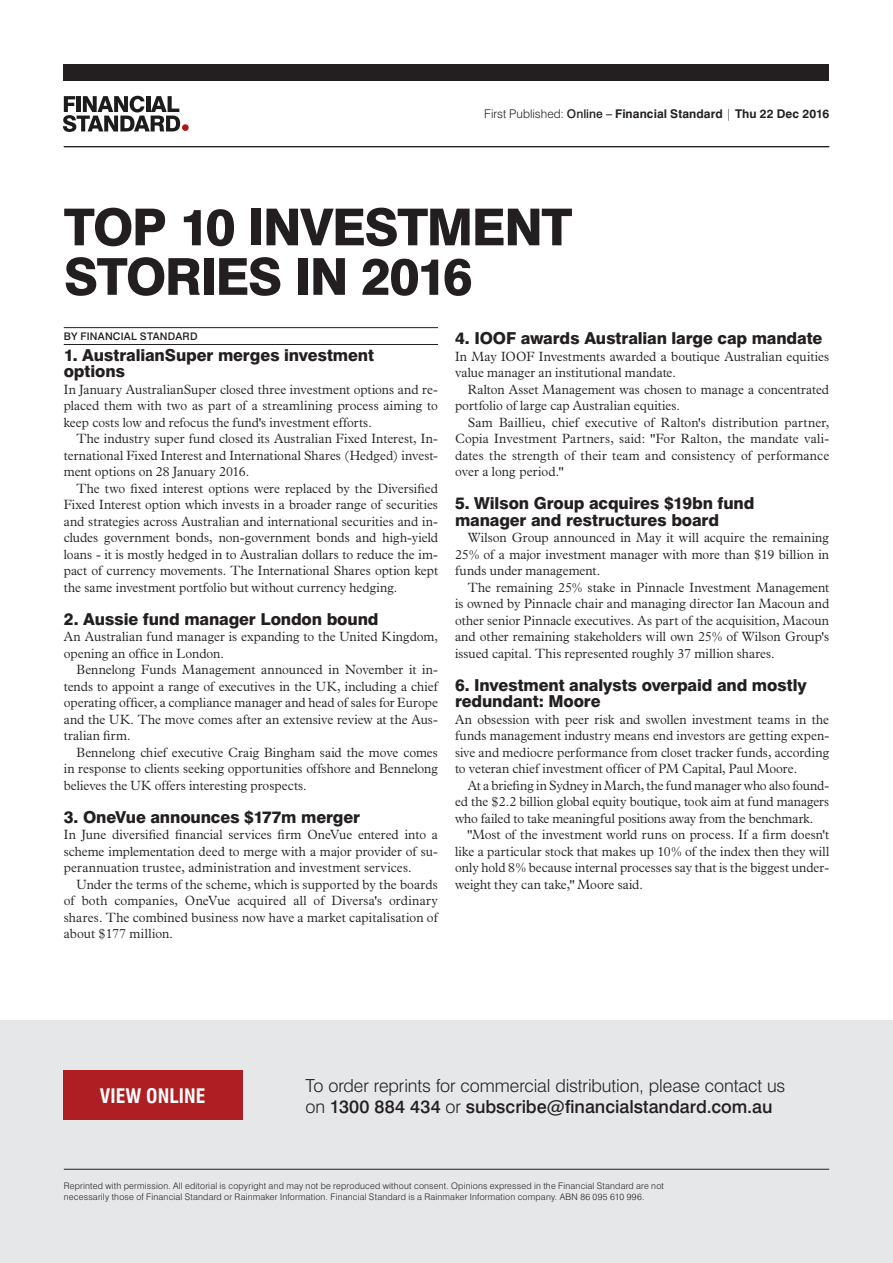
<style>
.page{position:relative;width:893px;height:1263px;background:#fff}
.page>*{position:absolute;margin:0;border:0;box-sizing:border-box;transform-origin:0 0}
._01_Journal_heading{font:800 51px/49.5px "Swiss 721 BT";letter-spacing:-.03em;color:#231f20}
.t1{font:700 condensed 19.5px "Swiss 721 BT";color:#fff}
._02_Sub__sans__11pt{font:300 18px/21.6px "Swiss 721 BT";letter-spacing:-.005em;color:#231f20}
._02_Sub__sans__11pt-2{font:800 16.5px/16.5px "Swiss 721 BT";letter-spacing:-.005em;color:#231f20}
._03_Body__serif{font:300 13.5px/16.5px "Plantin";color:#231f20;text-align:justify;scale:.95 1}
._03_Body__serif__no{font:300 13.5px/16.5px "Plantin";letter-spacing:.005em;color:#231f20;text-align:justify;scale:.95 1}
.t2{font:700 12px "Swiss 721 BT";letter-spacing:.005em;color:#231f20}
._04_Byline{font:500 10.5px "Swiss 721 BT";letter-spacing:.02em;color:#231f20}
._02_Sub__sans__11pt-3{font:300 9px/10.8px "Swiss 721 BT";letter-spacing:.02em;color:#231f20}
.s1{font-weight:300}
.s2{font-weight:500}
</style>
<div class="page">
<hr style="left:64px;top:146px;width:765px;height:1px;background:#231f20">
<div style="left:0;top:1021px;width:893px;height:242px;background:#e6e7e9"></div>
<hr style="left:64px;top:327px;width:374px;height:1px;background:#231f20">
<hr style="left:64px;top:344px;width:374px;height:1px;background:#231f20">
<hr style="left:64px;top:147px;width:765px;height:1px;background:#231f20">
<div style="left:64px;top:64px;width:765px;height:16px;background:#231f20"></div>
<hr style="left:64px;top:1169px;width:765px;height:1px;background:#231f20">
<svg style="left:63px;top:96px;width:117px;height:36px"></svg>
<div style="left:182px;top:124px;width:7px;height:7px;background:#ad1a17;border-radius:50%"></div>
<div style="left:63px;top:1070px;width:179px;height:50px;background:#af1e22"></div>
<p class="t2" style="left:484px;top:106px;width:346px"><span class="s1">First Published:</span> <span class="s2">Online –</span> Financial Standard <span class="s1">|</span> Thu 22 Dec 2016</p>
<p class="_01_Journal_heading" style="left:64px;top:202px;width:510px">TOP 10 INVESTMENT<br>STORIES IN 2016</p>
<p class="_04_Byline" style="left:64px;top:330px;width:135px">BY FINANCIAL STANDARD</p>
<p class="_02_Sub__sans__11pt-2" style="left:64px;top:347px;width:312px">1. AustralianSuper merges investment options</p>
<p class="_03_Body__serif__no" style="left:64px;top:381px;width:395px">In January AustralianSuper closed three investment options and re&shy;placed them with two as part of a streamlining process aiming to keep costs low and refocus the fund's investment efforts.</p>
<p class="_03_Body__serif" style="left:64px;top:431px;width:395px;text-indent:13px">The industry super fund closed its Australian Fixed Interest, In&shy;ternational Fixed Interest and International Shares (Hedged) invest&shy;ment options on 28 January 2016.</p>
<p class="_03_Body__serif" style="left:64px;top:480px;width:395px;text-indent:13px">The two fixed interest options were replaced by the Diversified Fixed Interest option which invests in a broader range of securities and strategies across Australian and international securities and in&shy;cludes government bonds, non-government bonds and high-yield loans - it is mostly hedged in to Australian dollars to reduce the im&shy;pact of currency movements. The International Shares option kept the same investment portfolio but without currency hedging.</p>
<p class="_02_Sub__sans__11pt-2" style="left:64px;top:611px;width:316px">2. Aussie fund manager London bound</p>
<p class="_03_Body__serif__no" style="left:64px;top:629px;width:395px">An Australian fund manager is expanding to the United Kingdom, opening an office in London.</p>
<p class="_03_Body__serif" style="left:64px;top:662px;width:395px;text-indent:13px">Bennelong Funds Management announced in November it in&shy;tends to appoint a range of executives in the UK, including a chief operating officer, a compliance manager and head of sales for Europe and the UK. The move comes after an extensive review at the Aus&shy;tralian firm.</p>
<p class="_03_Body__serif" style="left:64px;top:744px;width:395px;text-indent:13px">Bennelong chief executive Craig Bingham said the move comes in response to clients seeking opportunities offshore and Bennelong believes the UK offers interesting prospects.</p>
<p class="_02_Sub__sans__11pt-2" style="left:64px;top:809px;width:298px">3. OneVue announces $177m merger</p>
<p class="_03_Body__serif__no" style="left:64px;top:827px;width:395px">In June diversified financial services firm OneVue entered into a scheme implementation deed to merge with a major provider of su&shy;perannuation trustee, administration and investment services.</p>
<p class="_03_Body__serif" style="left:64px;top:876px;width:395px;text-indent:13px">Under the terms of the scheme, which is supported by the boards of both companies, OneVue acquired all of Diversa's ordinary shares. The combined business now have a market capitalisation of about $177 million.</p>
<p class="_02_Sub__sans__11pt-2" style="left:455px;top:330px;width:369px">4. IOOF awards Australian large cap mandate</p>
<p class="_03_Body__serif__no" style="left:455px;top:348px;width:395px">In May IOOF Investments awarded a boutique Australian equities value manager an institutional mandate.</p>
<p class="_03_Body__serif" style="left:455px;top:381px;width:395px;text-indent:13px">Ralton Asset Management was chosen to manage a concentrated portfolio of large cap Australian equities.</p>
<p class="_03_Body__serif" style="left:455px;top:414px;width:395px;text-indent:13px">Sam Baillieu, chief executive of Ralton's distribution partner, Copia Investment Partners, said: "For Ralton, the mandate vali&shy;dates the strength of their team and consistency of performance over a long period."</p>
<p class="_02_Sub__sans__11pt-2" style="left:455px;top:495px;width:301px">5. Wilson Group acquires $19bn fund manager and restructures board</p>
<p class="_03_Body__serif" style="left:455px;top:530px;width:395px;text-indent:13px">Wilson Group announced in May it will acquire the remaining 25% of a major investment manager with more than $19 billion in funds under management.</p>
<p class="_03_Body__serif" style="left:455px;top:579px;width:395px;text-indent:13px">The remaining 25% stake in Pinnacle Investment Management is owned by Pinnacle chair and managing director Ian Macoun and other senior Pinnacle executives. As part of the acquisition, Macoun and other remaining stakeholders will own 25% of Wilson Group's issued capital. This represented roughly 37 million shares.</p>
<p class="_02_Sub__sans__11pt-2" style="left:455px;top:677px;width:353px">6. Investment analysts overpaid and mostly redundant: Moore</p>
<p class="_03_Body__serif__no" style="left:455px;top:711px;width:395px">An obsession with peer risk and swollen investment teams in the funds management industry means end investors are getting expen&shy;sive and mediocre performance from closet tracker funds, according to veteran chief investment officer of PM Capital, Paul Moore.</p>
<p class="_03_Body__serif" style="left:455px;top:777px;width:395px;text-indent:13px">At a briefing in Sydney in March, the fund manager who also found&shy;ed the $2.2 billion global equity boutique, took aim at fund managers who failed to take meaningful positions away from the benchmark.</p>
<p class="_03_Body__serif" style="left:455px;top:827px;width:395px;text-indent:13px">"Most of the investment world runs on process. If a firm doesn't like a particular stock that makes up 10% of the index then they will only hold 8% because internal processes say that is the biggest under&shy;weight they can take," Moore said.</p>
<p class="t1" style="left:100px;top:1084px;width:107px">VIEW ONLINE</p>
<p class="_02_Sub__sans__11pt" style="left:305px;top:1074px;width:481px">To order reprints for commercial distribution, please contact us on <span class="s2">1300 884 434</span> or <span class="s2">subscribe@financialstandard.com.au</span></p>
<p class="_02_Sub__sans__11pt-3" style="left:64px;top:1180px;width:602px">Reprinted with permission. All editorial is copyright and may not be reproduced without consent. Opinions expressed in the Financial Standard are not necessarily those of Financial Standard or Rainmaker Information. Financial Standard is a Rainmaker Information company. ABN 86 095 610 996.</p>
</div>
